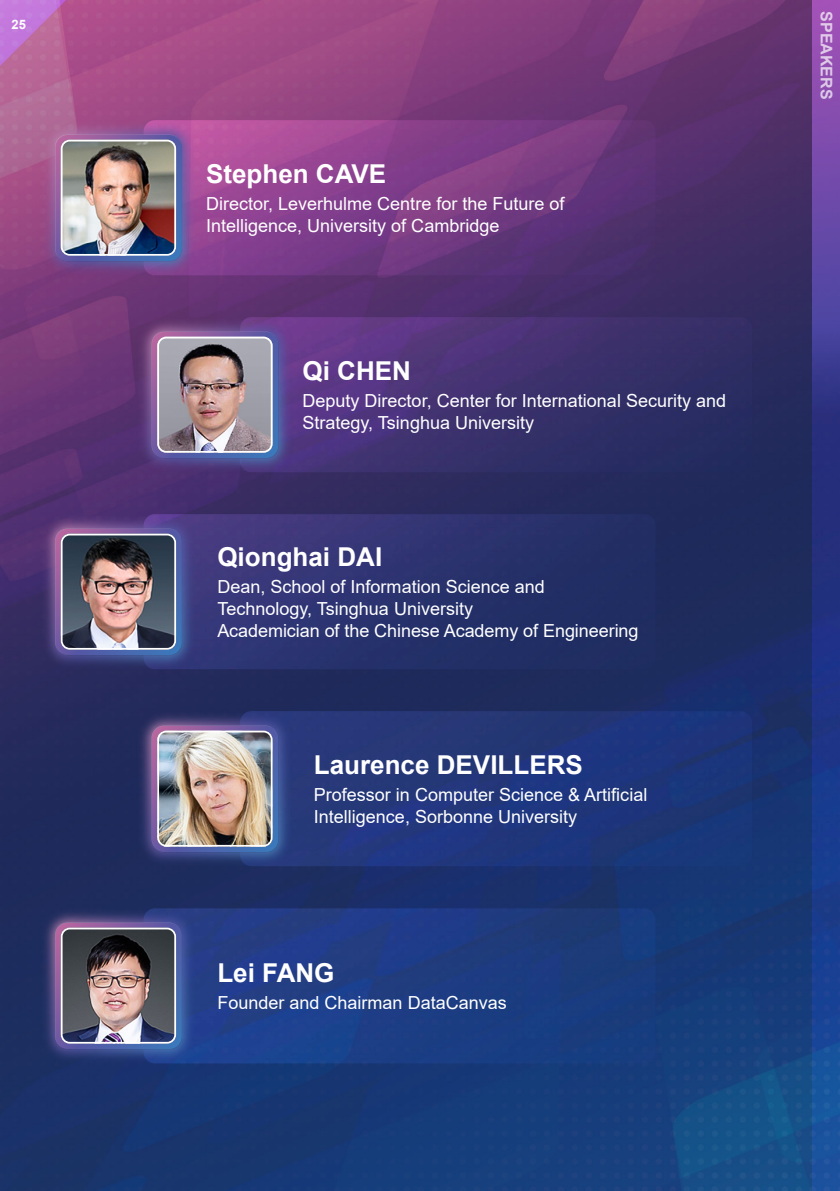
<style>
.page{position:relative;width:840px;height:1191px;background:#fff}
.page>*{position:absolute;margin:0;border:0;box-sizing:border-box;transform-origin:0 0}
.norTxt{font:700 26px "Arial";color:#fff}
.norTxt-2{font:18px/22px "Arial";color:#fff}
.t1{font:700 16px "Arial";color:#fff}
.t2{font:700 13px "Arial";color:#fff}
</style>
<div class="page">
<img style="left:0;top:0;width:812px;height:1191px">
<svg style="left:812px;top:414px;width:27px;height:777px;background:#1d3b8b"></svg>
<svg style="left:143px;top:514px;width:512px;height:155px;background:#2b326d"></svg>
<img style="left:28px;top:502px;width:180px;height:179px">
<svg style="left:55px;top:529px;width:126px;height:126px;background:#7069aa"></svg>
<img style="left:61px;top:533px;width:115px;height:116px">
<div style="left:61px;top:533px;width:115px;height:116px;border:2px solid #fff;border-radius:8px"></div>
<div style="left:240px;top:711px;width:511px;height:155px;background:#20377a;border-radius:11px"></div>
<img style="left:125px;top:698px;width:180px;height:180px">
<svg style="left:152px;top:726px;width:126px;height:126px;background:#706bab"></svg>
<img style="left:157px;top:730px;width:115px;height:116px">
<div style="left:157px;top:730px;width:115px;height:116px;border:2px solid #fff;border-radius:8px"></div>
<div style="left:143px;top:908px;width:512px;height:155px;background:linear-gradient(to bottom,#223b80,#193f86);border-radius:11px"></div>
<img style="left:28px;top:895px;width:180px;height:180px">
<svg style="left:55px;top:923px;width:126px;height:126px;background:#6f69a9"></svg>
<img style="left:61px;top:927px;width:115px;height:116px">
<div style="left:61px;top:927px;width:115px;height:116px;border:2px solid #fff;border-radius:8px"></div>
<svg style="left:240px;top:317px;width:511px;height:155px;background:#3f3170"></svg>
<img style="left:125px;top:305px;width:180px;height:180px">
<svg style="left:152px;top:332px;width:126px;height:126px;background:#7069ab"></svg>
<img style="left:157px;top:337px;width:115px;height:116px">
<div style="left:157px;top:337px;width:115px;height:116px;border:2px solid #fff;border-radius:8px"></div>
<svg style="left:143px;top:120px;width:512px;height:155px;background:#7b3d85"></svg>
<img style="left:28px;top:108px;width:180px;height:180px">
<svg style="left:0;top:0;width:181px;height:261px;background:#a75994"></svg>
<img style="left:61px;top:140px;width:115px;height:116px">
<div style="left:61px;top:140px;width:115px;height:116px;border:2px solid #fff;border-radius:8px"></div>
<svg style="left:812px;top:0;width:27px;height:414px;background:#6a47a5"></svg>
<p class="t2" style="left:12px;top:15px;width:16px">25</p>
<p class="norTxt" style="left:206px;top:156px;width:182px">Stephen CAVE</p>
<p class="norTxt-2" style="left:206px;top:193px;width:360px">Director, Leverhulme Centre for the Future of<br>Intelligence, University of Cambridge</p>
<p class="norTxt" style="left:302px;top:352px;width:110px">Qi CHEN</p>
<p class="norTxt-2" style="left:302px;top:390px;width:425px">Deputy Director, Center for International Security and<br>Strategy, Tsinghua University</p>
<p class="norTxt" style="left:217px;top:538px;width:166px">Qionghai DAI</p>
<p class="norTxt-2" style="left:217px;top:575px;width:329px">Dean, School of Information Science and<br>Technology, Tsinghua University</p>
<p class="norTxt-2" style="left:217px;top:619px;width:422px">Academician of the Chinese Academy of Engineering</p>
<p class="norTxt" style="left:314px;top:746px;width:270px">Laurence DEVILLERS</p>
<p class="norTxt-2" style="left:314px;top:783px;width:335px">Professor in Computer Science &amp; Artificial<br>Intelligence, Sorbonne University</p>
<p class="norTxt" style="left:217px;top:954px;width:119px">Lei FANG</p>
<p class="norTxt-2" style="left:217px;top:992px;width:291px">Founder and Chairman DataCanvas</p>
<p class="t1" style="left:837px;top:11px;width:90px;rotate:90deg">SPEAKERS</p>
</div>
